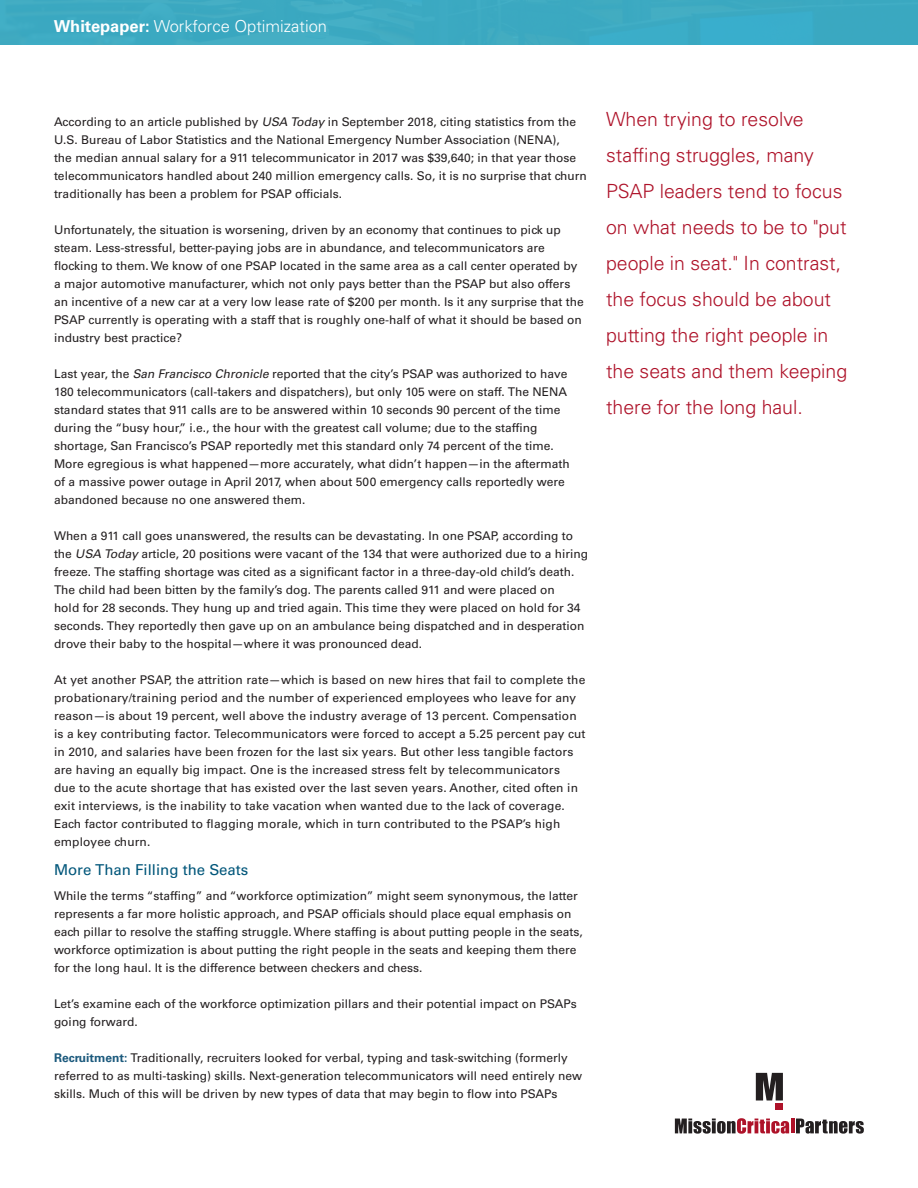
<style>
.page{position:relative;width:918px;height:1188px;background:#fff}
.page>*{position:absolute;margin:0;border:0;box-sizing:border-box;transform-origin:0 0}
.Testimonial_Pop_Call{font:300 19.5px/36px "Univers LT Std";color:#ae1229}
.t1{font:300 16.5px "Univers LT Std";color:#fff}
.Main_Subhead{font:15px "Univers LT Std";color:#00567a}
.Body_Copy{font:12px/18px "Univers LT Std";color:#231f20}
.s1{font-weight:700}
.s2{font-style:italic}
.s3{font-weight:700;color:#1c5a7d}
</style>
<div class="page">
<svg style="left:675px;top:1118px;width:114px;height:16px"></svg>
<hr style="left:791px;top:1119px;width:3px;height:14px;background:#ae1229">
<svg style="left:796px;top:1119px;width:68px;height:15px"></svg>
<div style="left:776px;top:1103px;width:7px;height:6px;background:#ae1229"></div>
<svg style="left:756px;top:1073px;width:27px;height:27px"></svg>
<div style="left:0;top:0;width:918px;height:45px;background:#3ba9c1"></div>
<p class="t1" style="left:54px;top:16px;width:275px"><span class="s1">Whitepaper:</span> Workforce Optimization</p>
<p class="Body_Copy" style="left:54px;top:113px;width:534px">According to an article published by <span class="s2">USA Today</span> in September 2018, citing statistics from the U.S. Bureau of Labor Statistics and the National Emergency Number Association (NENA),<br>the median annual salary for a 911 telecommunicator in 2017 was $39,640; in that year those telecommunicators handled about 240 million emergency calls. So, it is no surprise that churn traditionally has been a problem for PSAP officials.</p>
<p class="Body_Copy" style="left:54px;top:221px;width:531px">Unfortunately, the situation is worsening, driven by an economy that continues to pick up steam. Less-stressful, better-paying jobs are in abundance, and telecommunicators are flocking to them. We know of one PSAP located in the same area as a call center operated by a major automotive manufacturer, which not only pays better than the PSAP but also offers an incentive of a new car at a very low lease rate of $200 per month. Is it any surprise that the PSAP currently is operating with a staff that is roughly one-half of what it should be based on industry best practice?</p>
<p class="Body_Copy" style="left:54px;top:365px;width:517px">Last year, the <span class="s2">San Francisco Chronicle</span> reported that the city’s PSAP was authorized to have 180 telecommunicators (call-takers and dispatchers), but only 105 were on staff. The NENA standard states that 911 calls are to be answered within 10 seconds 90 percent of the time during the “busy hour,” i.e., the hour with the greatest call volume; due to the staffing shortage, San Francisco’s PSAP reportedly met this standard only 74 percent of the time.<br>More egregious is what happened—more accurately, what didn’t happen—in the aftermath of a massive power outage in April 2017, when about 500 emergency calls reportedly were abandoned because no one answered them.</p>
<p class="Body_Copy" style="left:54px;top:527px;width:536px">When a 911 call goes unanswered, the results can be devastating. In one PSAP, according to the <span class="s2">USA Today</span> article, 20 positions were vacant of the 134 that were authorized due to a hiring freeze. The staffing shortage was cited as a significant factor in a three-day-old child’s death.<br>The child had been bitten by the family’s dog. The parents called 911 and were placed on<br>hold for 28 seconds. They hung up and tried again. This time they were placed on hold for 34 seconds. They reportedly then gave up on an ambulance being dispatched and in desperation drove their baby to the hospital—where it was pronounced dead.</p>
<p class="Body_Copy" style="left:54px;top:671px;width:533px">At yet another PSAP, the attrition rate—which is based on new hires that fail to complete the probationary/training period and the number of experienced employees who leave for any reason—is about 19 percent, well above the industry average of 13 percent. Compensation is a key contributing factor. Telecommunicators were forced to accept a 5.25 percent pay cut in 2010, and salaries have been frozen for the last six years. But other less tangible factors are having an equally big impact. One is the increased stress felt by telecommunicators<br>due to the acute shortage that has existed over the last seven years. Another, cited often in exit interviews, is the inability to take vacation when wanted due to the lack of coverage.<br>Each factor contributed to flagging morale, which in turn contributed to the PSAP’s high employee churn.</p>
<p class="Main_Subhead" style="left:54px;top:861px;width:196px">More Than Filling the Seats</p>
<p class="Body_Copy" style="left:54px;top:887px;width:530px">While the terms “staffing” and “workforce optimization” might seem synonymous, the latter represents a far more holistic approach, and PSAP officials should place equal emphasis on each pillar to resolve the staffing struggle. Where staffing is about putting people in the seats, workforce optimization is about putting the right people in the seats and keeping them there for the long haul. It is the difference between checkers and chess.</p>
<p class="Body_Copy" style="left:54px;top:995px;width:524px">Let’s examine each of the workforce optimization pillars and their potential impact on PSAPs going forward.</p>
<p class="Body_Copy" style="left:54px;top:1049px;width:530px"><span class="s3">Recruitment:</span> Traditionally, recruiters looked for verbal, typing and task-switching (formerly referred to as multi-tasking) skills. Next-generation telecommunicators will need entirely new skills. Much of this will be driven by new types of data that may begin to flow into PSAPs</p>
<p class="Testimonial_Pop_Call" style="left:606px;top:101px;width:243px">When trying to resolve staffing struggles, many<br>PSAP leaders tend to focus on what needs to be to "put people in seat." In contrast, the focus should be about putting the right people in the seats and them keeping there for the long haul.</p>
</div>
